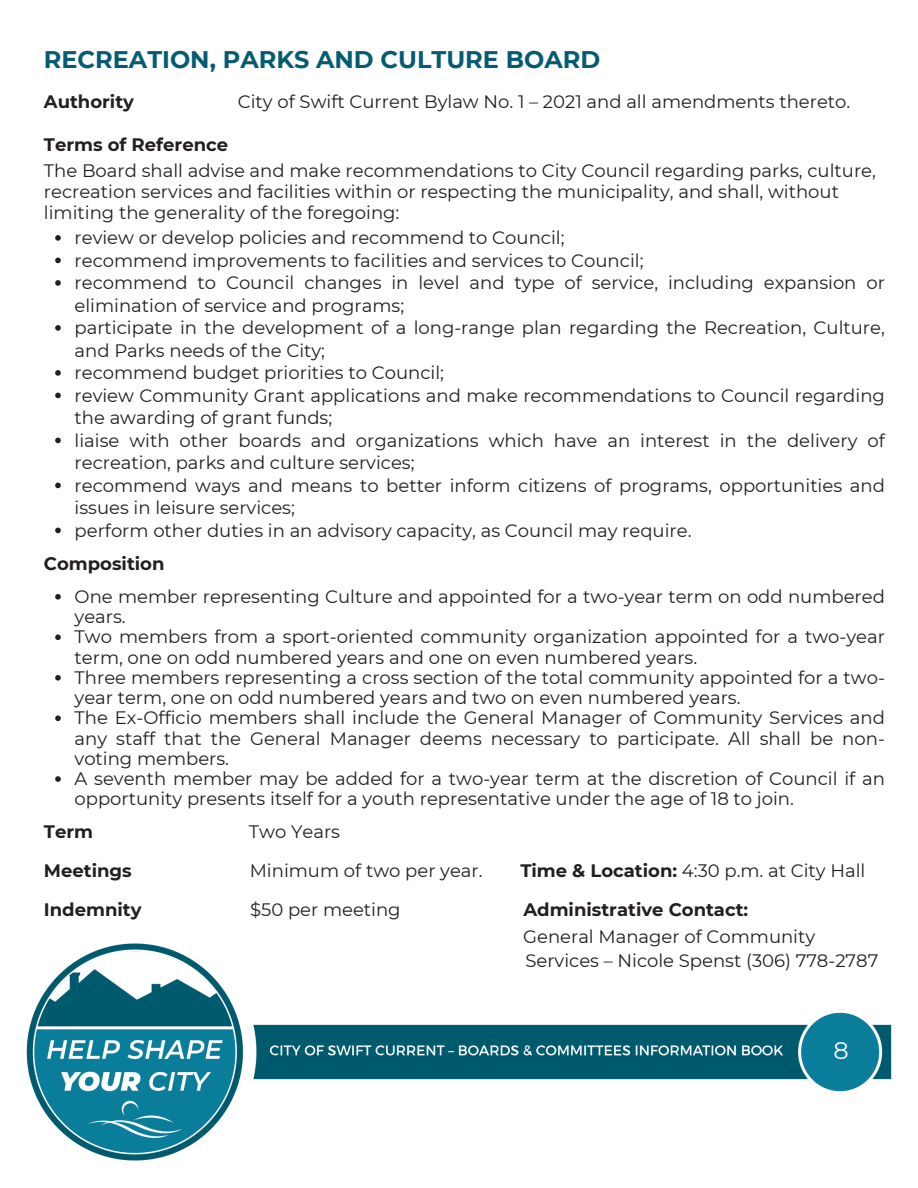
<style>
.page{position:relative;width:918px;height:1188px;background:#fff}
.page>*{position:absolute;margin:0;border:0;box-sizing:border-box;transform-origin:0 0}
.t1{font:700 24px "Montserrat";color:#045b72}
.t2{font:24px "Montserrat";color:#fff}
.t3{font:18px/20.2px "Montserrat";color:#231f20}
.t4{font:700 18px "Montserrat";color:#231f20}
.s1{font-weight:700}
</style>
<div class="page">
<img style="left:26px;top:943px;width:866px;height:218px">
<svg style="left:55px;top:235px;width:6px;height:6px"></svg>
<svg style="left:55px;top:258px;width:6px;height:5px"></svg>
<svg style="left:55px;top:280px;width:6px;height:6px"></svg>
<svg style="left:55px;top:325px;width:6px;height:6px"></svg>
<svg style="left:55px;top:370px;width:6px;height:6px"></svg>
<svg style="left:55px;top:393px;width:6px;height:5px"></svg>
<svg style="left:55px;top:438px;width:6px;height:5px"></svg>
<svg style="left:55px;top:483px;width:6px;height:5px"></svg>
<svg style="left:55px;top:528px;width:6px;height:5px"></svg>
<svg style="left:55px;top:594px;width:6px;height:6px"></svg>
<svg style="left:55px;top:634px;width:6px;height:6px"></svg>
<svg style="left:55px;top:675px;width:6px;height:6px"></svg>
<svg style="left:55px;top:715px;width:6px;height:6px"></svg>
<svg style="left:55px;top:776px;width:6px;height:6px"></svg>
<p class="t1" style="left:44px;top:44px;width:558px">RECREATION, PARKS AND CULTURE BOARD</p>
<p class="t4" style="left:44px;top:91px;width:92px">Authority</p>
<p class="t3" style="left:238px;top:91px;width:614px">City of Swift Current Bylaw No. 1 – 2021 and all amendments thereto.</p>
<p class="t4" style="left:44px;top:133px;width:186px">Terms of Reference</p>
<p class="t3" style="left:44px;top:160px;width:834px">The Board shall advise and make recommendations to City Council regarding parks, culture,</p>
<p class="t3" style="left:44px;top:181px;width:797px">recreation services and facilities within or respecting the municipality, and shall, without</p>
<p class="t3" style="left:44px;top:203px;width:357px">limiting the generality of the foregoing:</p>
<p class="t3" style="left:75px;top:228px;width:491px">review or develop policies and recommend to Council;</p>
<p class="t3" style="left:75px;top:250px;width:570px">recommend improvements to facilities and services to Council;</p>
<p class="t3" style="left:75px;top:271px;width:812px;line-height:22.5px">recommend to Council changes in level and type of service, including expansion or elimination of service and programs;</p>
<p class="t3" style="left:75px;top:316px;width:812px;line-height:22.5px">participate in the development of a long-range plan regarding the Recreation, Culture, and Parks needs of the City;</p>
<p class="t3" style="left:75px;top:363px;width:371px">recommend budget priorities to Council;</p>
<p class="t3" style="left:75px;top:384px;width:812px;line-height:22.5px">review Community Grant applications and make recommendations to Council regarding the awarding of grant funds;</p>
<p class="t3" style="left:75px;top:429px;width:812px;line-height:22.5px">liaise with other boards and organizations which have an interest in the delivery of recreation, parks and culture services;</p>
<h2 class="t3" style="left:75px;top:474px;width:812px;line-height:22.5px">recommend ways and means to better inform citizens of programs, opportunities and issues in leisure services;</h2>
<p class="t3" style="left:75px;top:520px;width:618px">perform other duties in an advisory capacity, as Council may require.</p>
<p class="t4" style="left:44px;top:553px;width:122px">Composition</p>
<p class="t3" style="left:75px;top:586px;width:812px">One member representing Culture and appointed for a two-year term on odd numbered years.</p>
<p class="t3" style="left:75px;top:627px;width:812px">Two members from a sport-oriented community organization appointed for a two-year term, one on odd numbered years and one on even numbered years.</p>
<p class="t3" style="left:75px;top:667px;width:812px">Three members representing a cross section of the total community appointed for a two&shy;year term, one on odd numbered years and two on even numbered years.</p>
<p class="t3" style="left:75px;top:708px;width:812px;text-align:justify">The Ex-Officio members shall include the General Manager of Community Services and any staff that the General Manager deems necessary to participate. All shall be non&shy;voting members.</p>
<p class="t3" style="left:75px;top:769px;width:812px">A seventh member may be added for a two-year term at the discretion of Council if an opportunity presents itself for a youth representative under the age of 18 to join.</p>
<p class="t4" style="left:44px;top:821px;width:51px">Term</p>
<p class="t3" style="left:249px;top:822px;width:93px">Two Years</p>
<p class="t4" style="left:44px;top:860px;width:89px">Meetings</p>
<p class="t3" style="left:250px;top:861px;width:234px">Minimum of two per year.</p>
<p class="t3" style="left:520px;top:861px;width:347px"><span class="s1">Time &amp; Location:</span> 4:30 p.m. at City Hall</p>
<p class="t4" style="left:44px;top:898px;width:99px">Indemnity</p>
<p class="t3" style="left:250px;top:899px;width:152px">$50 per meeting</p>
<p class="t4" style="left:523px;top:898px;width:226px">Administrative Contact:</p>
<p class="t3" style="left:523px;top:926px;width:294px">General Manager of Community</p>
<p class="t3" style="left:525px;top:951px;width:354px">Services – Nicole Spenst (306) 778-2787</p>
<p class="t2" style="left:833px;top:1036px;width:17px">8</p>
</div>
